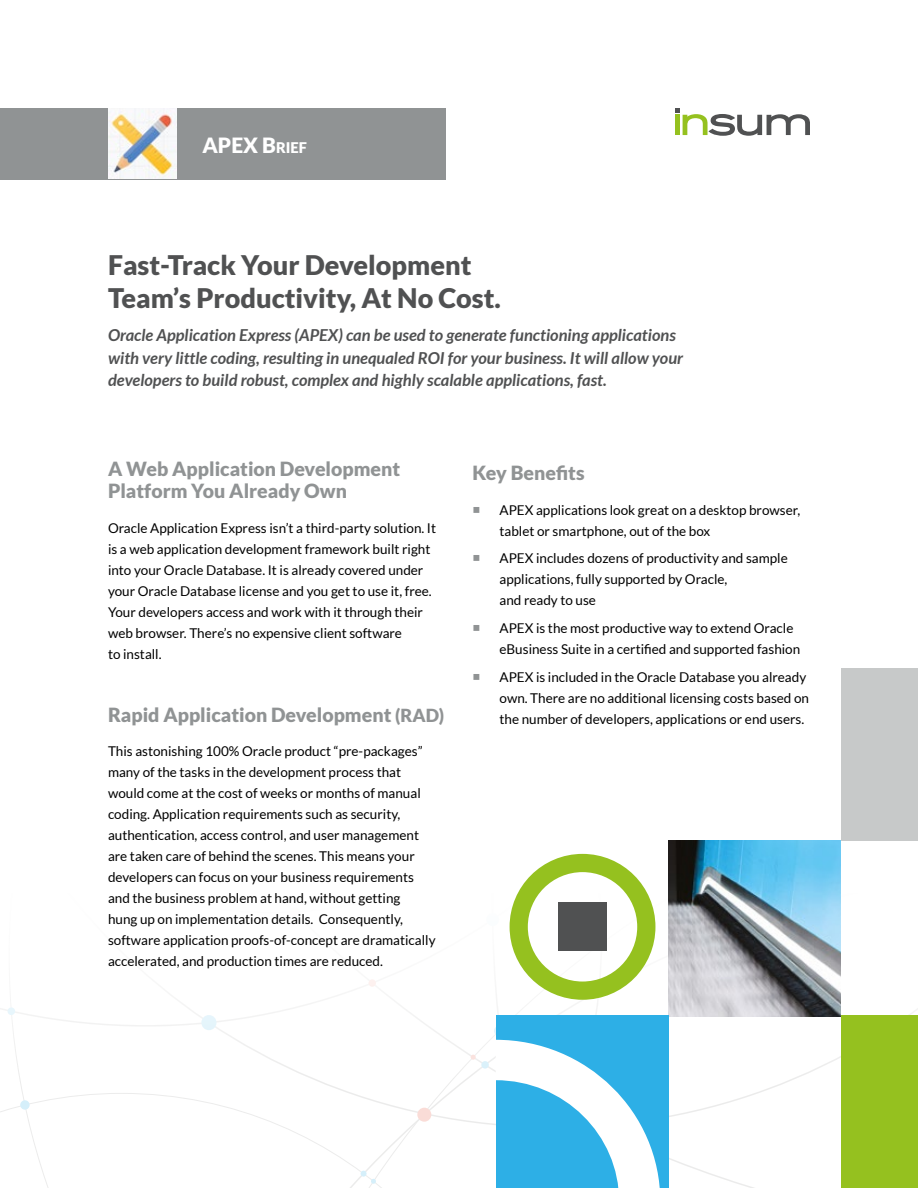
<style>
.page{position:relative;width:918px;height:1188px;background:#fff}
.page>*{position:absolute;margin:0;border:0;box-sizing:border-box;transform-origin:0 0}
.t1{font:900 27px/33px "Lato";color:#505152}
.t2{font:900 21px "Lato";color:#fff}
.t3{font:900 19.5px/22.5px "Lato";color:#909394}
.t4{font:italic 700 16.5px/22.5px "Lato";color:#505152}
.t5{font:13.5px/21px "Lato";color:#000}
.s1{font-style:inherit}
.s2{font-size:14.7px}
.s3{font-size:18px}
.s4{font-family:"Arial Unicode MS";color:#909394}
</style>
<div class="page">
<svg style="left:0;top:1085px;width:780px;height:43px"></svg>
<div style="left:417px;top:1108px;width:14px;height:14px;background:#fadcd7;border-radius:50%"></div>
<svg style="left:20px;top:1100px;width:10px;height:10px"></svg>
<svg style="left:361px;top:1171px;width:15px;height:13px"></svg>
<img style="left:668px;top:841px;width:173px;height:175px">
<svg style="left:675px;top:108px;width:135px;height:28px"></svg>
<svg style="left:369px;top:854px;width:308px;height:146px"></svg>
<div style="left:841px;top:1015px;width:77px;height:173px;background:#95c11f"></div>
<div style="left:841px;top:668px;width:77px;height:172px;background:#c7c9c9"></div>
<div style="left:496px;top:1015px;width:172px;height:173px;background:#2dafe6"></div>
<svg style="left:496px;top:1040px;width:164px;height:148px"></svg>
<div style="left:0;top:108px;width:446px;height:71px;background:#909394"></div>
<img style="left:108px;top:108px;width:68px;height:71px">
<h2 class="t2" style="left:202px;top:133px;width:106px">APEX <span class="s1">B</span><span class="s2">rief</span></h2>
<h1 class="t1" style="left:108px;top:248px;width:395px">Fast-Track Your Development<br>Team’s Productivity, At No Cost.</h1>
<p class="t4" style="left:108px;top:325px;width:577px">Oracle Application Express (APEX) can be used to generate functioning applications with very little coding, resulting in unequaled ROI for your business. It will allow your developers to build robust, complex and highly scalable applications, fast.</p>
<h3 class="t3" style="left:108px;top:457px;width:294px">A Web Application Development<br>Platform You Already Own</h3>
<p class="t5" style="left:108px;top:517px;width:330px">Oracle Application Express isn’t a third-party solution. It is a web application development framework built right into your Oracle Database. It is already covered under your Oracle Database license and you get to use it, free.<br>Your developers access and work with it through their web browser. There’s no expensive client software<br>to install.</p>
<h3 class="t3" style="left:108px;top:703px;width:338px">Rapid Application Development <span class="s3">(RAD)</span></h3>
<p class="t5" style="left:108px;top:741px;width:329px">This astonishing 100% Oracle product “pre-packages” many of the tasks in the development process that would come at the cost of weeks or months of manual coding. Application requirements such as security, authentication, access control, and user management are taken care of behind the scenes. This means your developers can focus on your business requirements and the business problem at hand, without getting<br>hung up on implementation details. Consequently, software application proofs-of-concept are dramatically accelerated, and production times are reduced.</p>
<h3 class="t3" style="left:472px;top:461px;width:114px">Key Benefits</h3>
<p class="t5" style="left:500px;top:499px;width:302px;text-indent:-27px"><span class="s4">■</span> APEX applications look great on a desktop browser, tablet or smartphone, out of the box</p>
<p class="t5" style="left:500px;top:548px;width:290px;text-indent:-27px"><span class="s4">■</span> APEX includes dozens of productivity and sample applications, fully supported by Oracle,<br>and ready to use</p>
<p class="t5" style="left:500px;top:618px;width:302px;text-indent:-27px"><span class="s4">■</span> APEX is the most productive way to extend Oracle eBusiness Suite in a certified and supported fashion</p>
<p class="t5" style="left:500px;top:666px;width:311px;text-indent:-27px"><span class="s4">■</span> APEX is included in the Oracle Database you already own. There are no additional licensing costs based on the number of developers, applications or end users.</p>
</div>
